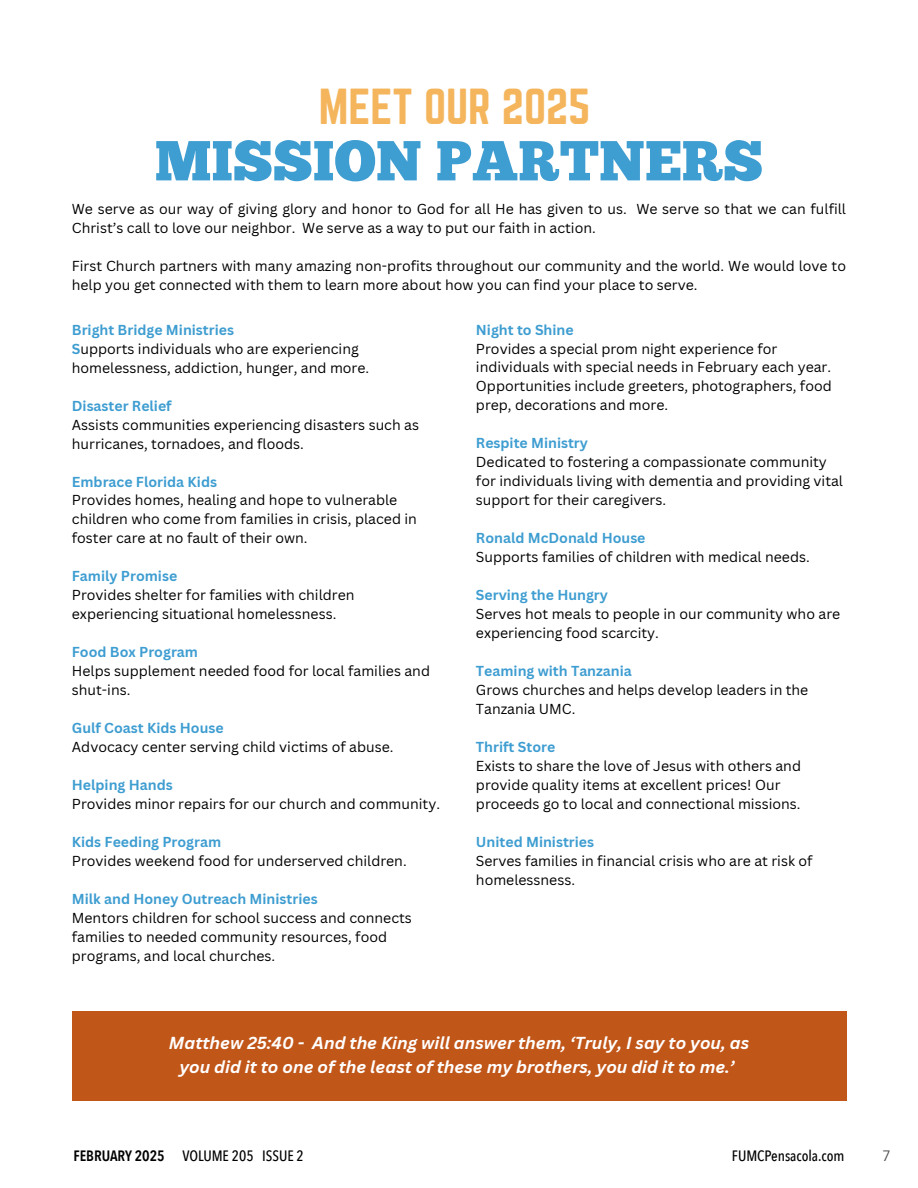
<style>
.page{position:relative;width:918px;height:1188px;background:#fff}
.page>*{position:absolute;margin:0;border:0;box-sizing:border-box;transform-origin:0 0}
.t1{font:56.25px "Chunk Five";color:#3e9dd1}
.t2{font:44.25px "Norwester";color:#f4b55c}
.t3{font:italic 700 16.95px/23.2px "Canva Sans";color:#fff;text-align:center}
.t4{font:500 15px "Avenir Next Condensed";color:#000}
.t5{font:15px "Avenir Next";color:#4c4d4f}
.t6{font:14.1px/19px "Canva Sans";color:#000}
.t7{font:700 14.1px "Canva Sans";color:#3e9dd1}
.s1{font-weight:700;color:#3e9dd1}
.s2{font-weight:600}
</style>
<div class="page">
<div style="left:72px;top:1012px;width:774px;height:89px;background:#c15619"></div>
<h2 class="t2" style="left:319px;top:86px;width:273px">MEET OUR 2025</h2>
<h1 class="t1" style="left:155px;top:127px;width:610px">MISSION PARTNERS</h1>
<p class="t6" style="left:72px;top:199px;width:776px">We serve as our way of giving glory and honor to God for all He has given to us. We serve so that we can fulfill<br>Christ’s call to love our neighbor. We serve as a way to put our faith in action.</p>
<p class="t6" style="left:72px;top:256px;width:776px">First Church partners with many amazing non-profits throughout our community and the world. We would love to help you get connected with them to learn more about how you can find your place to serve.</p>
<p class="t6" style="left:72px;top:320px;width:299px"><span class="s1">Bright Bridge Ministries<br>S</span>upports individuals who are experiencing homelessness, addiction, hunger, and more.</p>
<p class="t7" style="left:72px;top:397px;width:101px">Disaster Relief</p>
<p class="t6" style="left:72px;top:415px;width:349px">Assists communities experiencing disasters such as hurricanes, tornadoes, and floods.</p>
<p class="t7" style="left:72px;top:473px;width:147px">Embrace Florida Kids</p>
<p class="t6" style="left:72px;top:491px;width:347px">Provides homes, healing and hope to vulnerable children who come from families in crisis, placed in foster care at no fault of their own.</p>
<p class="t7" style="left:72px;top:568px;width:107px">Family Promise</p>
<p class="t6" style="left:72px;top:586px;width:284px">Provides shelter for families with children experiencing situational homelessness.</p>
<p class="t7" style="left:72px;top:644px;width:128px">Food Box Program</p>
<p class="t6" style="left:72px;top:662px;width:360px">Helps supplement needed food for local families and shut-ins.</p>
<p class="t7" style="left:72px;top:720px;width:153px">Gulf Coast Kids House</p>
<p class="t6" style="left:72px;top:738px;width:323px">Advocacy center serving child victims of abuse.</p>
<p class="t7" style="left:72px;top:777px;width:102px">Helping Hands</p>
<p class="t6" style="left:72px;top:795px;width:370px">Provides minor repairs for our church and community.</p>
<p class="t7" style="left:72px;top:834px;width:151px">Kids Feeding Program</p>
<p class="t6" style="left:72px;top:852px;width:336px">Provides weekend food for underserved children.</p>
<p class="t7" style="left:72px;top:891px;width:247px">Milk and Honey Outreach Ministries</p>
<p class="t6" style="left:72px;top:909px;width:342px">Mentors children for school success and connects families to needed community resources, food programs, and local churches.</p>
<p class="t7" style="left:476px;top:321px;width:99px">Night to Shine</p>
<p class="t6" style="left:476px;top:339px;width:357px">Provides a special prom night experience for individuals with special needs in February each year.<br>Opportunities include greeters, photographers, food prep, decorations and more.</p>
<p class="t7" style="left:476px;top:435px;width:114px">Respite Ministry</p>
<p class="t6" style="left:476px;top:453px;width:369px">Dedicated to fostering a compassionate community for individuals living with dementia and providing vital support for their caregivers.</p>
<p class="t7" style="left:476px;top:530px;width:171px">Ronald McDonald House</p>
<p class="t6" style="left:476px;top:548px;width:335px">Supports families of children with medical needs.</p>
<p class="t7" style="left:476px;top:587px;width:134px">Serving the Hungry</p>
<p class="t6" style="left:476px;top:605px;width:366px">Serves hot meals to people in our community who are experiencing food scarcity.</p>
<p class="t7" style="left:476px;top:663px;width:157px">Teaming with Tanzania</p>
<p class="t6" style="left:476px;top:681px;width:334px">Grows churches and helps develop leaders in the<br>Tanzania UMC.</p>
<p class="t7" style="left:476px;top:739px;width:81px">Thrift Store</p>
<p class="t6" style="left:476px;top:757px;width:327px">Exists to share the love of Jesus with others and provide quality items at excellent prices! Our proceeds go to local and connectional missions.</p>
<p class="t7" style="left:476px;top:834px;width:120px">United Ministries</p>
<p class="t6" style="left:476px;top:852px;width:338px">Serves families in financial crisis who are at risk of homelessness.</p>
<p class="t3" style="left:169px;top:1032px;width:582px">Matthew 25:40 - And the King will answer them, ‘Truly, I say to you, as you did it to one of the least of these my brothers, you did it to me.’</p>
<p class="t4" style="left:73px;top:1147px;width:232px"><span class="s2">FEBRUARY 2025</span> VOLUME 205 ISSUE 2</p>
<p class="t4" style="left:732px;top:1147px;width:114px">FUMCPensacola.com</p>
<p class="t5" style="left:882px;top:1143px;width:10px">7</p>
</div>
